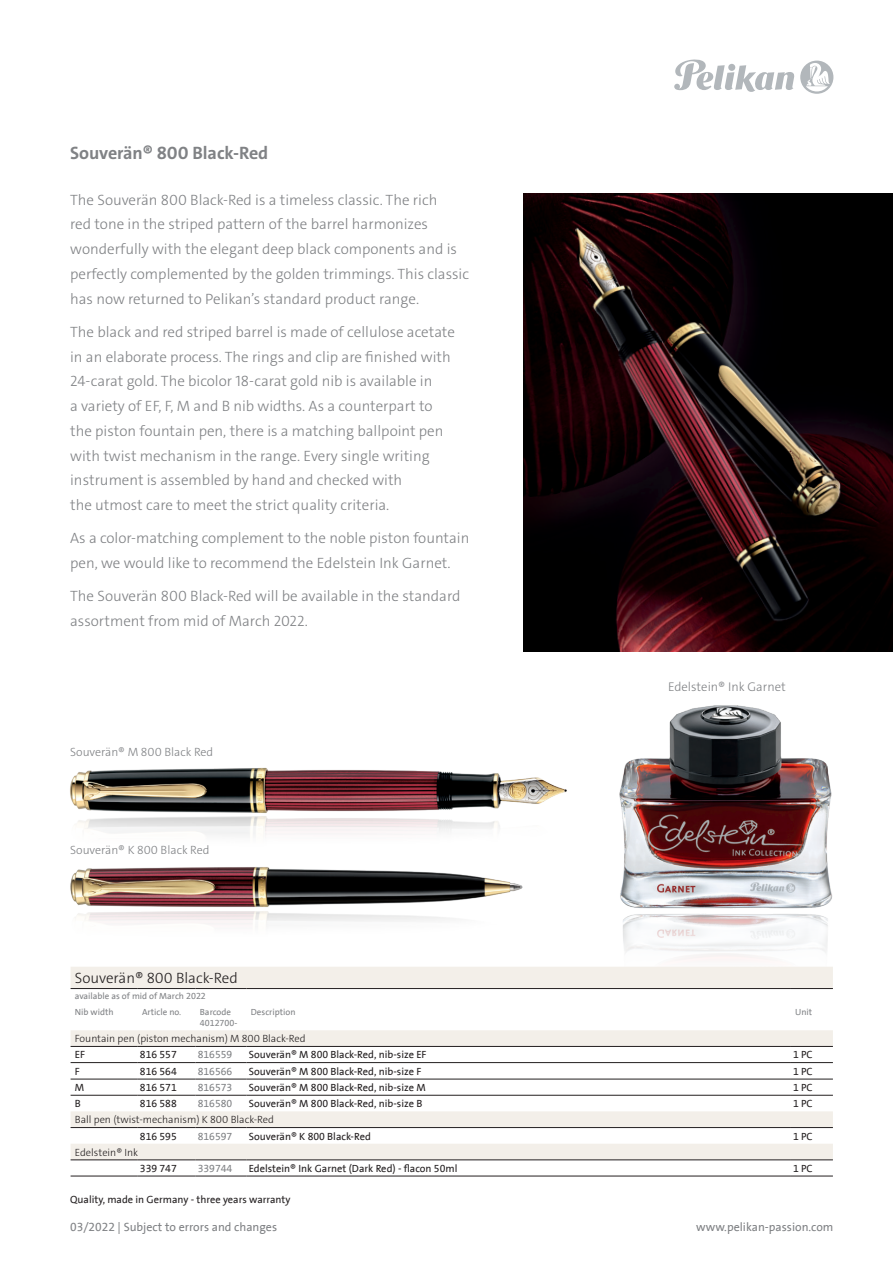
<style>
.page{position:relative;width:893px;height:1263px;background:#fff}
.page>*{position:absolute;margin:0;border:0;box-sizing:border-box;transform-origin:0 0}
.t1{font:700 18px "The Sans E4 s";letter-spacing:-.005em;color:#808285}
.t2{font:300 15px/24.8px "The Sans E4 s";color:#808285}
.t3{font:300 15px "The Sans E4 s";color:#231f20}
.t4{font:300 12.75px "The Sans E4 s";color:#808285}
.t5{font:12px "Pelikan The Sans Tab";color:#808285}
.t6{font:300 12px "The Sans E4 s";color:#808285}
.t7{font:10.5px "Pelikan The Sans Tab";color:#231f20}
.t8{font:300 10.5px "The Sans E4 s";color:#231f20}
.t9{font:10.5px "Pelikan The Sans Tab";color:#808285}
.t10{font:10.5px "The Sans E4 s";color:#231f20}
.t11{font:9px/15.1px "Pelikan The Sans Tab";color:#808285}
</style>
<div class="page">
<svg style="left:674px;top:59px;width:159px;height:35px"></svg>
<img style="left:523px;top:193px;width:370px;height:458px">
<img style="left:623px;top:919px;width:205px;height:40px">
<img style="left:619px;top:705px;width:214px;height:214px">
<img style="left:78px;top:822px;width:422px;height:13px">
<img style="left:70px;top:867px;width:453px;height:48px">
<img style="left:70px;top:767px;width:497px;height:55px">
<svg style="left:71px;top:967px;width:762px;height:192px"></svg>
<hr style="left:71px;top:988px;width:67px;height:1px;background:#231f20">
<hr style="left:138px;top:988px;width:58px;height:1px;background:#231f20">
<hr style="left:196px;top:988px;width:51px;height:1px;background:#231f20">
<hr style="left:247px;top:988px;width:544px;height:1px;background:#231f20">
<hr style="left:791px;top:988px;width:42px;height:1px;background:#231f20">
<hr style="left:71px;top:1046px;width:67px;height:1px;background:#231f20">
<hr style="left:138px;top:1046px;width:58px;height:1px;background:#231f20">
<hr style="left:196px;top:1046px;width:51px;height:1px;background:#231f20">
<hr style="left:247px;top:1046px;width:544px;height:1px;background:#231f20">
<hr style="left:791px;top:1046px;width:42px;height:1px;background:#231f20">
<hr style="left:71px;top:1062px;width:67px;height:1px;background:#231f20">
<hr style="left:138px;top:1062px;width:58px;height:1px;background:#231f20">
<hr style="left:196px;top:1062px;width:51px;height:1px;background:#231f20">
<hr style="left:247px;top:1062px;width:544px;height:1px;background:#231f20">
<hr style="left:791px;top:1062px;width:42px;height:1px;background:#231f20">
<hr style="left:71px;top:1079px;width:67px;height:1px;background:#231f20">
<hr style="left:138px;top:1079px;width:58px;height:1px;background:#231f20">
<hr style="left:196px;top:1079px;width:51px;height:1px;background:#231f20">
<hr style="left:247px;top:1079px;width:544px;height:1px;background:#231f20">
<hr style="left:791px;top:1079px;width:42px;height:1px;background:#231f20">
<hr style="left:71px;top:1095px;width:67px;height:1px;background:#231f20">
<hr style="left:138px;top:1095px;width:58px;height:1px;background:#231f20">
<hr style="left:196px;top:1095px;width:51px;height:1px;background:#231f20">
<hr style="left:247px;top:1095px;width:544px;height:1px;background:#231f20">
<hr style="left:791px;top:1095px;width:42px;height:1px;background:#231f20">
<hr style="left:71px;top:1127px;width:67px;height:1px;background:#231f20">
<hr style="left:138px;top:1127px;width:58px;height:1px;background:#231f20">
<hr style="left:196px;top:1127px;width:51px;height:1px;background:#231f20">
<hr style="left:247px;top:1127px;width:544px;height:1px;background:#231f20">
<hr style="left:791px;top:1127px;width:42px;height:1px;background:#231f20">
<hr style="left:71px;top:1159px;width:67px;height:1px;background:#231f20">
<hr style="left:138px;top:1159px;width:58px;height:1px;background:#231f20">
<hr style="left:196px;top:1159px;width:51px;height:1px;background:#231f20">
<hr style="left:247px;top:1159px;width:544px;height:1px;background:#231f20">
<hr style="left:791px;top:1159px;width:42px;height:1px;background:#231f20">
<hr style="left:71px;top:1176px;width:67px;height:1px;background:#231f20">
<hr style="left:138px;top:1176px;width:58px;height:1px;background:#231f20">
<hr style="left:196px;top:1176px;width:51px;height:1px;background:#231f20">
<hr style="left:247px;top:1176px;width:544px;height:1px;background:#231f20">
<hr style="left:791px;top:1176px;width:42px;height:1px;background:#231f20">
<p class="t1" style="left:70px;top:142px;width:200px">Souverän® 800 Black-Red</p>
<p class="t2" style="left:70px;top:187px;width:400px">The Souverän 800 Black-Red is a timeless classic. The rich<br>red tone in the striped pattern of the barrel harmonizes wonderfully with the elegant deep black components and is perfectly complemented by the golden trimmings. This classic has now returned to Pelikan’s standard product range.</p>
<p class="t2" style="left:70px;top:319px;width:386px">The black and red striped barrel is made of cellulose acetate in an elaborate process. The rings and clip are finished with 24-carat gold. The bicolor 18-carat gold nib is available in<br>a variety of EF, F, M and B nib widths. As a counterpart to the piston fountain pen, there is a matching ballpoint pen with twist mechanism in the range. Every single writing instrument is assembled by hand and checked with<br>the utmost care to meet the strict quality criteria.</p>
<p class="t2" style="left:70px;top:526px;width:401px">As a color-matching complement to the noble piston fountain pen, we would like to recommend the Edelstein Ink Garnet.</p>
<p class="t2" style="left:70px;top:584px;width:392px">The Souverän 800 Black-Red will be available in the standard assortment from mid of March 2022.</p>
<p class="t6" style="left:70px;top:744px;width:145px">Souverän® M 800 Black Red</p>
<p class="t6" style="left:70px;top:842px;width:141px">Souverän® K 800 Black Red</p>
<p class="t4" style="left:668px;top:678px;width:119px">Edelstein® Ink Garnet</p>
<p class="t3" style="left:75px;top:968px;width:164px">Souverän® 800 Black-Red</p>
<p class="t11" style="left:75px;top:989px;width:133px">available as of mid of March 2022<br>Nib width</p>
<p class="t11" style="left:142px;top:1004px;width:41px">Article no.</p>
<p class="t11" style="left:200px;top:1006px;width:39px;line-height:11.4px">Barcode<br>4012700-</p>
<p class="t11" style="left:251px;top:1004px;width:46px">Description</p>
<p class="t11" style="left:795px;top:1004px;width:19px">Unit</p>
<p class="t8" style="left:75px;top:1032px;width:232px">Fountain pen (piston mechanism) M 800 Black-Red</p>
<p class="t10" style="left:75px;top:1048px;width:12px">EF</p>
<p class="t7" style="left:140px;top:1049px;width:38px">816 557</p>
<p class="t9" style="left:198px;top:1049px;width:36px">816559</p>
<p class="t7" style="left:249px;top:1049px;width:179px">Souverän® M 800 Black-Red, nib-size EF</p>
<p class="t7" style="left:793px;top:1049px;width:21px">1 PC</p>
<p class="t10" style="left:75px;top:1064px;width:6px">F</p>
<p class="t7" style="left:140px;top:1065px;width:38px">816 564</p>
<p class="t9" style="left:198px;top:1065px;width:36px">816566</p>
<p class="t7" style="left:249px;top:1065px;width:174px">Souverän® M 800 Black-Red, nib-size F</p>
<p class="t7" style="left:793px;top:1065px;width:21px">1 PC</p>
<p class="t10" style="left:75px;top:1081px;width:11px">M</p>
<p class="t7" style="left:140px;top:1082px;width:38px">816 571</p>
<p class="t9" style="left:198px;top:1082px;width:36px">816573</p>
<p class="t7" style="left:249px;top:1082px;width:178px">Souverän® M 800 Black-Red, nib-size M</p>
<p class="t7" style="left:793px;top:1082px;width:21px">1 PC</p>
<p class="t10" style="left:75px;top:1097px;width:7px">B</p>
<p class="t7" style="left:140px;top:1098px;width:38px">816 588</p>
<p class="t9" style="left:198px;top:1098px;width:36px">816580</p>
<p class="t7" style="left:249px;top:1098px;width:175px">Souverän® M 800 Black-Red, nib-size B</p>
<p class="t7" style="left:793px;top:1098px;width:21px">1 PC</p>
<p class="t8" style="left:75px;top:1113px;width:201px">Ball pen (twist-mechanism) K 800 Black-Red</p>
<p class="t7" style="left:140px;top:1130px;width:38px">816 595</p>
<p class="t9" style="left:198px;top:1130px;width:36px">816597</p>
<p class="t7" style="left:249px;top:1130px;width:124px">Souverän® K 800 Black-Red</p>
<p class="t7" style="left:793px;top:1130px;width:21px">1 PC</p>
<p class="t8" style="left:75px;top:1145px;width:65px">Edelstein® Ink</p>
<p class="t7" style="left:140px;top:1163px;width:38px">339 747</p>
<p class="t9" style="left:198px;top:1163px;width:36px">339744</p>
<p class="t7" style="left:249px;top:1163px;width:210px">Edelstein® Ink Garnet (Dark Red) - flacon 50ml</p>
<p class="t7" style="left:793px;top:1163px;width:21px">1 PC</p>
<p class="t7" style="left:70px;top:1194px;width:222px">Quality, made in Germany - three years warranty</p>
<p class="t5" style="left:70px;top:1220px;width:208px">03/2022 | Subject to errors and changes</p>
<p class="t5" style="left:696px;top:1220px;width:139px">www.pelikan-passion.com</p>
</div>
